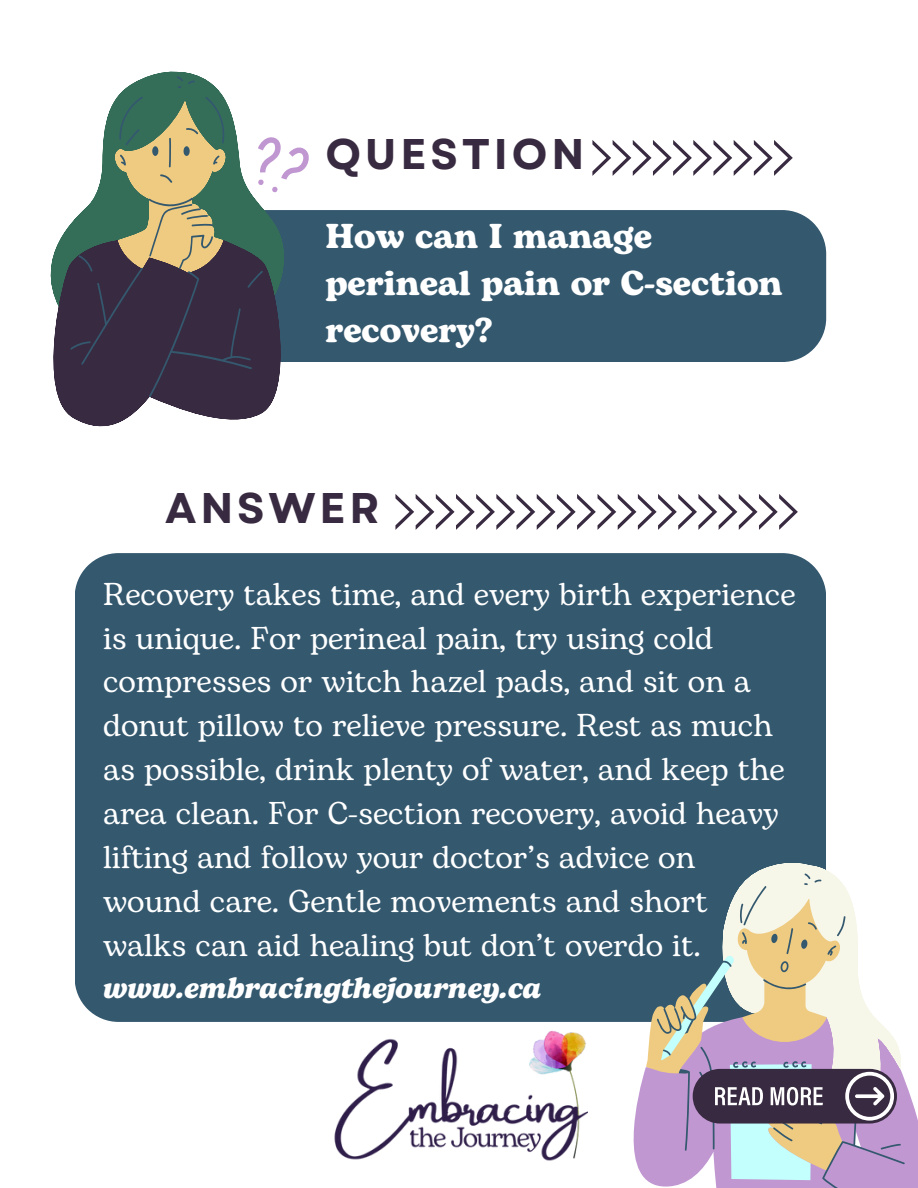
<style>
.page{position:relative;width:918px;height:1188px;background:#fff}
.page>*{position:absolute;margin:0;border:0;box-sizing:border-box;transform-origin:0 0}
.t1{font:700 42.9px "Garet";letter-spacing:.09em;color:#382a40}
.t2{font:700 34.5px/47.2px "Bogart";color:#fff}
.t3{font:31.5px/43.8px "Bogart";color:#fff}
.t4{font:italic 700 29.4px "Bogart";color:#fff}
</style>
<div class="page">
<div style="left:285px;top:210px;width:541px;height:152px;background:#34586e"></div>
<div style="left:75px;top:553px;width:751px;height:469px;background:#34586e"></div>
<svg style="left:60px;top:71px;width:225px;height:169px"></svg>
<svg style="left:50px;top:240px;width:245px;height:187px"></svg>
<svg style="left:70px;top:76px;width:193px;height:322px"></svg>
<svg style="left:258px;top:137px;width:51px;height:55px"></svg>
<svg style="left:615px;top:1011px;width:303px;height:177px"></svg>
<svg style="left:721px;top:858px;width:110px;height:15px;fill:#34586e"></svg>
<svg style="left:646px;top:899px;width:11px;height:272px"></svg>
<svg style="left:657px;top:873px;width:248px;height:315px"></svg>
<svg style="left:592px;top:140px;width:201px;height:36px"></svg>
<svg style="left:395px;top:494px;width:403px;height:36px"></svg>
<img style="left:334px;top:1030px;width:254px;height:131px">
<div style="left:693px;top:1069px;width:204px;height:55px;background:#382a40;border-radius:27px"></div>
<svg style="left:845px;top:1072px;width:49px;height:49px"></svg>
<svg style="left:661px;top:955px;width:162px;height:225px"></svg>
<p class="t1" style="left:325px;top:123px;width:260px">QUESTION</p>
<h1 class="t2" style="left:325px;top:214px;width:459px">How can I manage perineal pain or C-section recovery?</h1>
<h1 class="t1" style="left:165px;top:477px;width:216px">ANSWER</h1>
<p class="t3" style="left:103px;top:573px;width:694px">Recovery takes time, and every birth experience is unique. For perineal pain, try using cold compresses or witch hazel pads, and sit on a donut pillow to relieve pressure. Rest as much as possible, drink plenty of water, and keep the area clean. For C-section recovery, avoid heavy lifting and follow your doctor’s advice on wound care. Gentle movements and short walks can aid healing but don’t overdo it.</p>
<h2 class="t4" style="left:103px;top:966px;width:440px">www.embracingthejourney.ca</h2>
</div>
